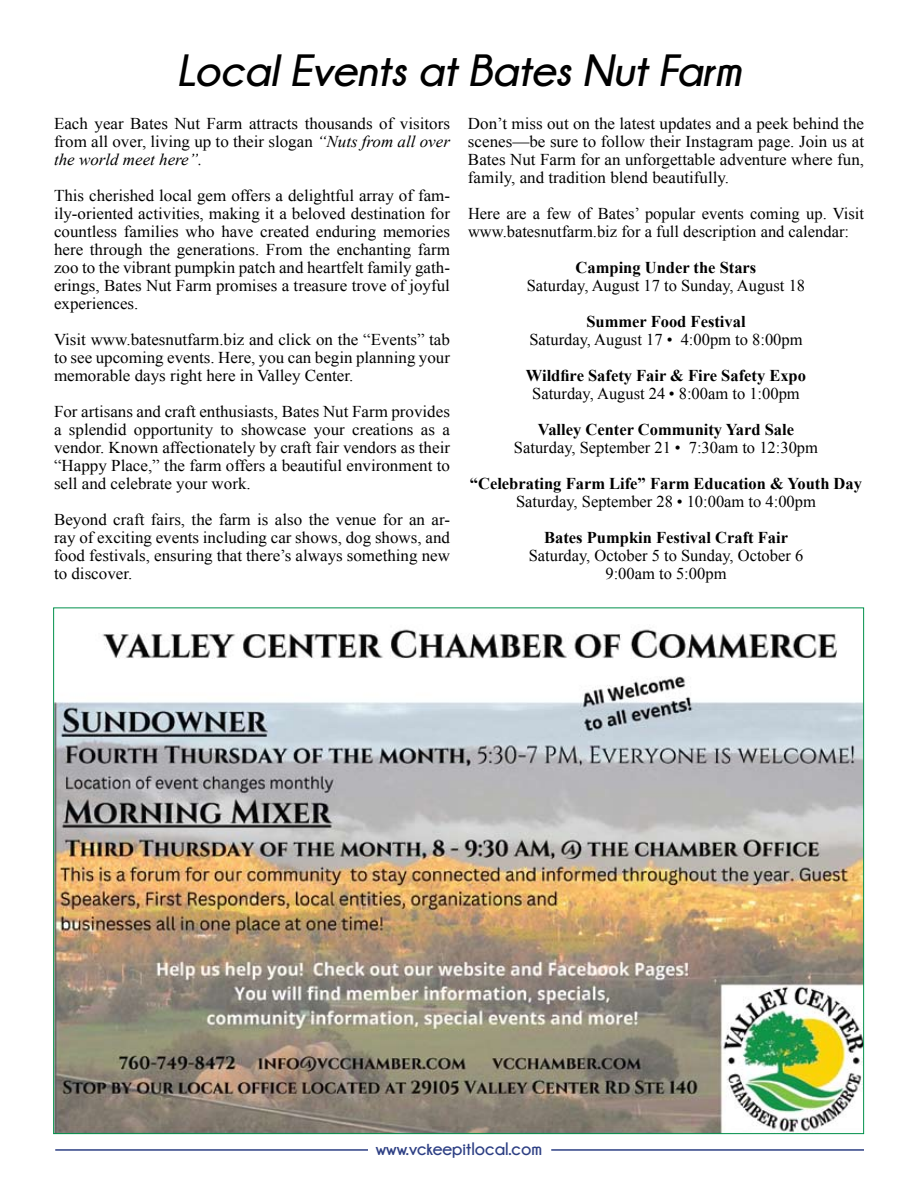
<style>
.page{position:relative;width:918px;height:1188px;background:#fff}
.page>*{position:absolute;margin:0;border:0;box-sizing:border-box;transform-origin:0 0}
.t1{font:italic 700 45px "Champagne&Limousines";color:#000}
.t2{font:700 18px "Champagne&Limousines";color:#2d3f84}
.t3{font:16.5px/18px "Times New Roman";color:#000;text-align:justify}
.t4{font:700 16.5px "Times New Roman";color:#000}
.s1{font-style:italic}
</style>
<div class="page">
<hr style="left:551px;top:1149px;width:313px;height:2px;background:#2d3f84">
<hr style="left:55px;top:1149px;width:313px;height:2px;background:#2d3f84">
<img style="left:55px;top:628px;width:807px;height:504px">
<h1 class="t1" style="left:177px;top:45px;width:566px">Local Events at Bates Nut Farm</h1>
<p class="t3" style="left:54px;top:114px;width:398px">Each year Bates Nut Farm attracts thousands of visitors from all over, living up to their slogan <span class="s1">“Nuts from all over the world meet here”.</span></p>
<p class="t3" style="left:54px;top:186px;width:398px">This cherished local gem offers a delightful array of fam&shy;ily-oriented activities, making it a beloved destination for countless families who have created enduring memories here through the generations. From the enchanting farm zoo to the vibrant pumpkin patch and heartfelt family gath&shy;erings, Bates Nut Farm promises a treasure trove of joyful experiences.</p>
<p class="t3" style="left:54px;top:330px;width:398px">Visit www.batesnutfarm.biz and click on the “Events” tab to see upcoming events. Here, you can begin planning your memorable days right here in Valley Center.</p>
<p class="t3" style="left:54px;top:402px;width:398px">For artisans and craft enthusiasts, Bates Nut Farm provides a splendid opportunity to showcase your creations as a vendor. Known affectionately by craft fair vendors as their “Happy Place,” the farm offers a beautiful environment to sell and celebrate your work.</p>
<p class="t3" style="left:54px;top:510px;width:398px">Beyond craft fairs, the farm is also the venue for an ar&shy;ray of exciting events including car shows, dog shows, and food festivals, ensuring that there’s always something new to discover.</p>
<p class="t3" style="left:468px;top:114px;width:398px">Don’t miss out on the latest updates and a peek behind the scenes—be sure to follow their Instagram page. Join us at Bates Nut Farm for an unforgettable adventure where fun, family, and tradition blend beautifully.</p>
<p class="t3" style="left:468px;top:204px;width:397px">Here are a few of Bates’ popular events coming up. Visit www.batesnutfarm.biz for a full description and calendar:</p>
<p class="t4" style="left:576px;top:256px;width:182px">Camping Under the Stars</p>
<p class="t3" style="left:527px;top:276px;width:280px">Saturday, August 17 to Sunday, August 18</p>
<p class="t4" style="left:586px;top:310px;width:161px">Summer Food Festival</p>
<p class="t3" style="left:529px;top:330px;width:275px">Saturday, August 17 • 4:00pm to 8:00pm</p>
<p class="t4" style="left:526px;top:364px;width:282px">Wildfire Safety Fair &amp; Fire Safety Expo</p>
<p class="t3" style="left:532px;top:384px;width:269px">Saturday, August 24 • 8:00am to 1:00pm</p>
<p class="t4" style="left:538px;top:418px;width:258px">Valley Center Community Yard Sale</p>
<p class="t3" style="left:514px;top:438px;width:306px">Saturday, September 21 • 7:30am to 12:30pm</p>
<p class="t4" style="left:470px;top:472px;width:394px">“Celebrating Farm Life” Farm Education &amp; Youth Day</p>
<p class="t3" style="left:516px;top:492px;width:301px">Saturday, September 28 • 10:00am to 4:00pm</p>
<p class="t4" style="left:544px;top:526px;width:245px">Bates Pumpkin Festival Craft Fair</p>
<p class="t3" style="left:529px;top:546px;width:276px;text-align:center">Saturday, October 5 to Sunday, October 6<br>9:00am to 5:00pm</p>
<p class="t2" style="left:376px;top:1139px;width:168px">www.vckeepitlocal.com</p>
</div>
